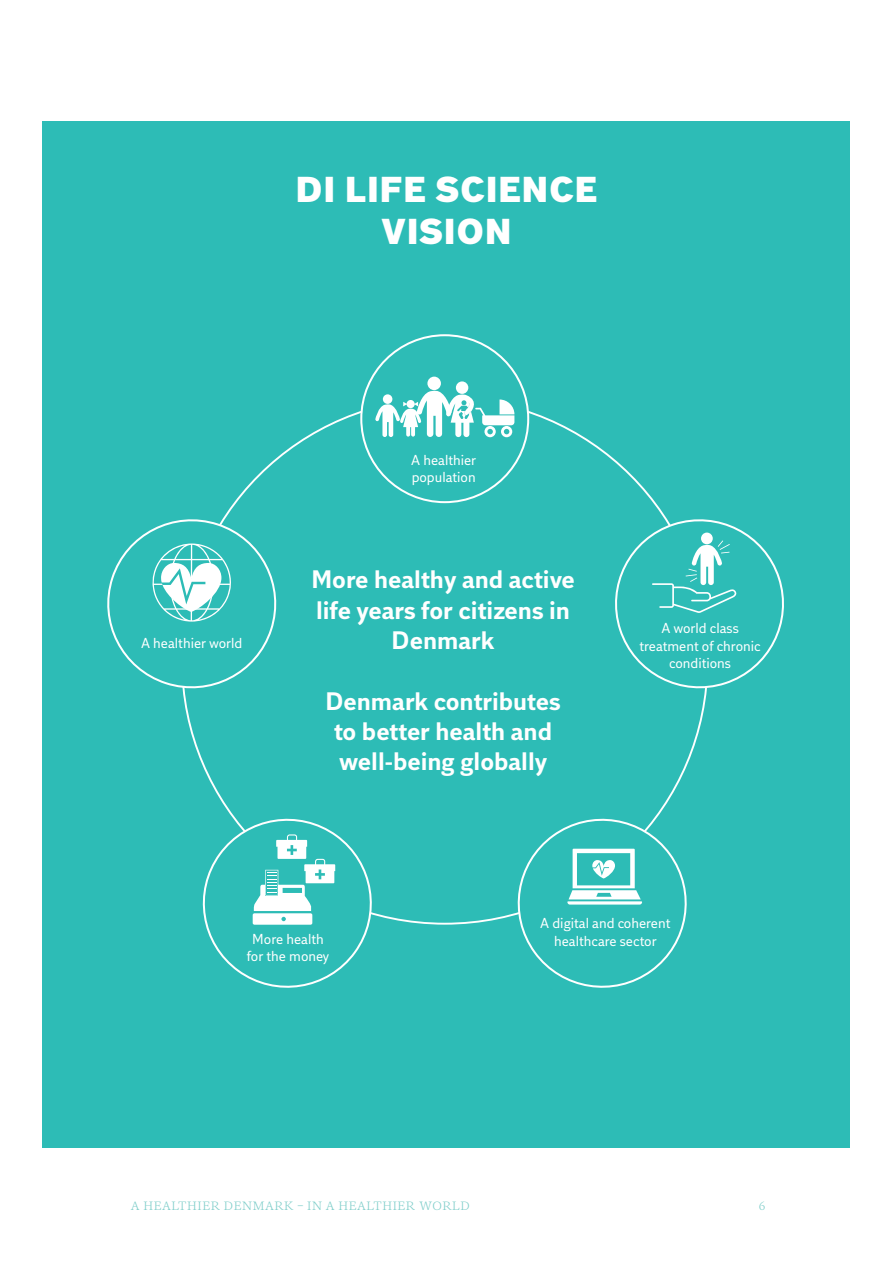
<style>
.page{position:relative;width:893px;height:1263px;background:#fff}
.page>*{position:absolute;margin:0;border:0;box-sizing:border-box;transform-origin:0 0}
.t1{font:900 36px/42px "DI Sans";letter-spacing:.025em;color:#fff;text-align:center}
.t2{font:700 25.2px/30.3px "DI Sans";color:#fff;text-align:center}
.t3{font:14.4px/17.4px "DI Sans";color:#fff}
.t4{font:12px "DI Serif";letter-spacing:.05em;color:#7dcdc9}
</style>
<div class="page">
<div style="left:43px;top:121px;width:807px;height:1026px;background:#2dbcb6"></div>
<div style="left:427px;top:377px;width:14px;height:13px;background:#fff;border-radius:50%"></div>
<div style="left:456px;top:381px;width:12px;height:13px;background:#fff;border-radius:50%"></div>
<svg style="left:375px;top:390px;width:139px;height:47px"></svg>
<svg style="left:508px;top:806px;width:179px;height:182px"></svg>
<svg style="left:615px;top:508px;width:169px;height:189px"></svg>
<svg style="left:107px;top:510px;width:170px;height:187px"></svg>
<svg style="left:202px;top:809px;width:180px;height:179px"></svg>
<h1 class="t1" style="left:296px;top:169px;width:303px">DI LIFE SCIENCE<br>VISION</h1>
<p class="t3" style="left:141px;top:634px;width:103px">A healthier world</p>
<p class="t3" style="left:411px;top:451px;width:66px">A healthier population</p>
<h2 class="t2" style="left:311px;top:565px;width:265px">More healthy and active life years for citizens in<br>Denmark</h2>
<h2 class="t2" style="left:325px;top:686px;width:237px">Denmark contributes to better health and well-being globally</h2>
<p class="t3" style="left:639px;top:620px;width:123px;text-align:center">A world class treatment of chronic conditions</p>
<p class="t3" style="left:540px;top:914px;width:132px">A digital and coherent</p>
<p class="t3" style="left:252px;top:930px;width:73px">More health</p>
<p class="t3" style="left:554px;top:932px;width:104px">healthcare sector</p>
<p class="t3" style="left:247px;top:947px;width:84px">for the money</p>
<p class="t4" style="left:131px;top:1198px;width:340px">A HEALTHIER DENMARK – IN A HEALTHIER WORLD</p>
<p class="t4" style="left:759px;top:1198px;width:8px">6</p>
</div>
